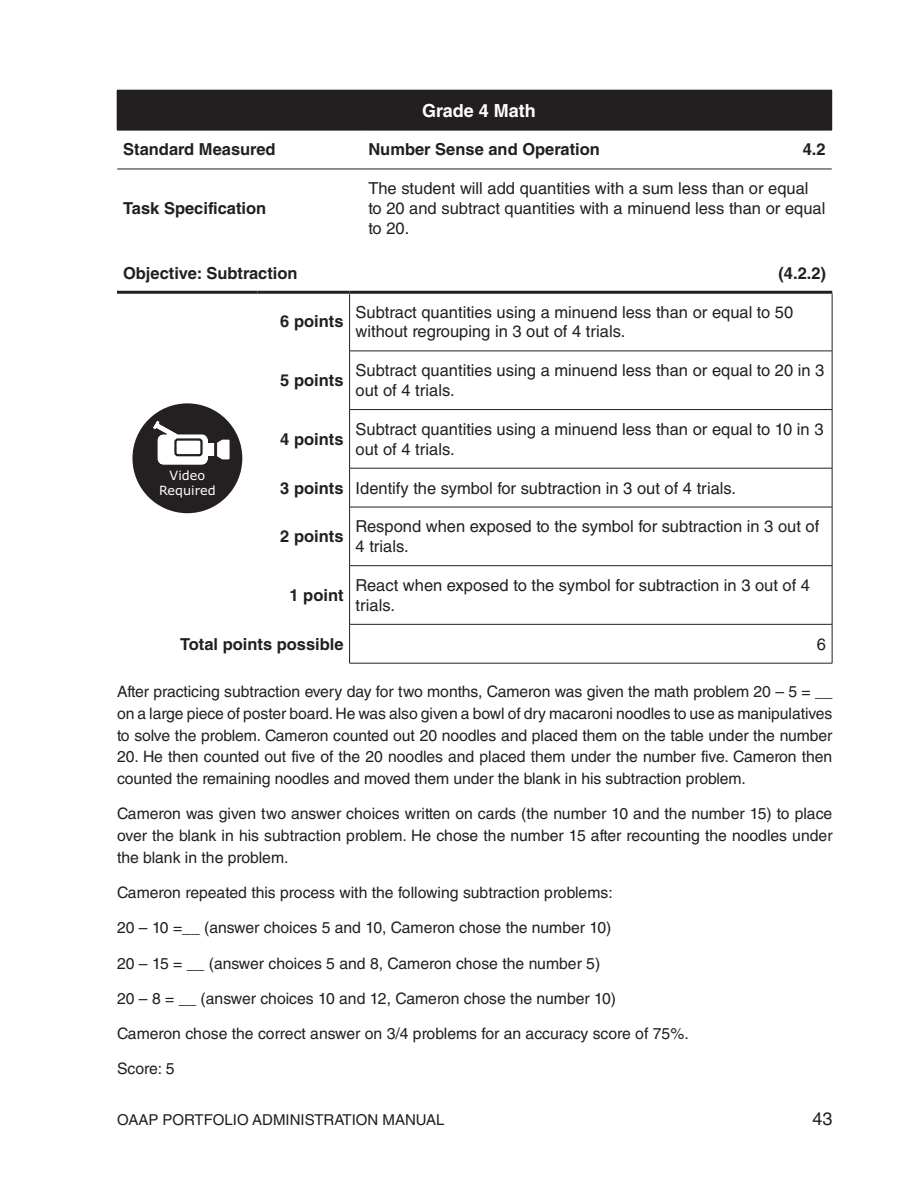
<style>
.page{position:relative;width:918px;height:1188px;background:#fff}
.page>*{position:absolute;margin:0;border:0;box-sizing:border-box;transform-origin:0 0}
.t1{font:700 18px "Helvetica LT Std";color:#fff}
.t2{font:18px "Helvetica LT Std";color:#231f20}
.t3{font:16.5px/19.8px "Helvetica LT Std";color:#231f20}
.t4{font:700 16.5px "Helvetica LT Std";color:#231f20}
.t5{font:15.75px/21.8px "Helvetica LT Std";letter-spacing:-.005em;color:#231f20;text-align:justify}
.t6{font:15px "Helvetica LT Std";color:#231f20}
.t7{font:12.75px/15.3px "Verdana";color:#fff;text-align:center}
.s1{font-weight:700}
</style>
<div class="page">
<div style="left:117px;top:90px;width:715px;height:40px;background:#231f20"></div>
<hr style="left:117px;top:130px;width:245px;height:1px;background:#231f20">
<hr style="left:362px;top:130px;width:310px;height:1px;background:#231f20">
<hr style="left:672px;top:130px;width:160px;height:1px;background:#231f20">
<hr style="left:117px;top:169px;width:245px;height:1px;background:#231f20">
<hr style="left:362px;top:169px;width:310px;height:1px;background:#231f20">
<hr style="left:672px;top:169px;width:160px;height:1px;background:#231f20">
<hr style="left:349px;top:294px;width:1px;height:57px;background:#231f20">
<hr style="left:832px;top:294px;width:1px;height:57px;background:#231f20">
<hr style="left:349px;top:351px;width:483px;height:1px;background:#231f20">
<hr style="left:349px;top:351px;width:1px;height:58px;background:#231f20">
<hr style="left:832px;top:351px;width:1px;height:58px;background:#231f20">
<hr style="left:349px;top:409px;width:483px;height:1px;background:#231f20">
<hr style="left:349px;top:410px;width:1px;height:58px;background:#231f20">
<hr style="left:832px;top:410px;width:1px;height:58px;background:#231f20">
<hr style="left:349px;top:468px;width:483px;height:1px;background:#231f20">
<hr style="left:349px;top:468px;width:1px;height:39px;background:#231f20">
<hr style="left:832px;top:468px;width:1px;height:39px;background:#231f20">
<hr style="left:349px;top:507px;width:483px;height:1px;background:#231f20">
<hr style="left:349px;top:507px;width:1px;height:58px;background:#231f20">
<hr style="left:832px;top:507px;width:1px;height:58px;background:#231f20">
<hr style="left:349px;top:565px;width:483px;height:1px;background:#231f20">
<hr style="left:349px;top:566px;width:1px;height:58px;background:#231f20">
<hr style="left:832px;top:566px;width:1px;height:58px;background:#231f20">
<hr style="left:349px;top:624px;width:483px;height:1px;background:#231f20">
<hr style="left:349px;top:625px;width:1px;height:38px;background:#231f20">
<hr style="left:832px;top:625px;width:1px;height:38px;background:#231f20">
<hr style="left:349px;top:663px;width:483px;height:1px;background:#231f20">
<hr style="left:117px;top:291px;width:141px;height:3px;background:#231f20">
<hr style="left:258px;top:291px;width:92px;height:3px;background:#231f20">
<hr style="left:350px;top:291px;width:482px;height:3px;background:#231f20">
<div style="left:132px;top:403px;width:110px;height:110px;background:#242021;border-radius:50%"></div>
<svg style="left:153px;top:419px;width:78px;height:46px"></svg>
<p class="t1" style="left:422px;top:99px;width:115px">Grade 4 Math</p>
<p class="t4" style="left:123px;top:140px;width:154px">Standard Measured</p>
<p class="t4" style="left:368px;top:140px;width:233px">Number Sense and Operation</p>
<p class="t4" style="left:803px;top:140px;width:24px">4.2</p>
<p class="t4" style="left:123px;top:198px;width:145px">Task Specification</p>
<p class="t3" style="left:368px;top:179px;width:459px">The student will add quantities with a sum less than or equal to 20 and subtract quantities with a minuend less than or equal to 20.</p>
<p class="t4" style="left:123px;top:263px;width:176px">Objective: Subtraction</p>
<p class="t4" style="left:778px;top:263px;width:49px">(4.2.2)</p>
<p class="t4" style="left:280px;top:312px;width:65px">6 points</p>
<p class="t3" style="left:356px;top:302px;width:439px">Subtract quantities using a minuend less than or equal to 50 without regrouping in 3 out of 4 trials.</p>
<p class="t4" style="left:280px;top:370px;width:65px">5 points</p>
<p class="t3" style="left:356px;top:361px;width:470px">Subtract quantities using a minuend less than or equal to 20 in 3 out of 4 trials.</p>
<p class="t4" style="left:280px;top:429px;width:65px">4 points</p>
<p class="t3" style="left:356px;top:419px;width:470px">Subtract quantities using a minuend less than or equal to 10 in 3 out of 4 trials.</p>
<p class="t3" style="left:280px;top:478px;width:457px"><span class="s1">3 points</span> Identify the symbol for subtraction in 3 out of 4 trials.</p>
<p class="t4" style="left:280px;top:526px;width:65px">2 points</p>
<p class="t3" style="left:356px;top:517px;width:465px">Respond when exposed to the symbol for subtraction in 3 out of<br>4 trials.</p>
<p class="t4" style="left:289px;top:585px;width:56px">1 point</p>
<p class="t3" style="left:356px;top:575px;width:456px">React when exposed to the symbol for subtraction in 3 out of 4 trials.</p>
<p class="t4" style="left:180px;top:634px;width:165px">Total points possible</p>
<p class="t3" style="left:817px;top:634px;width:11px">6</p>
<p class="t5" style="left:117px;top:681px;width:717px">After practicing subtraction every day for two months, Cameron was given the math problem 20 – 5 = __ on a large piece of poster board. He was also given a bowl of dry macaroni noodles to use as manipulatives to solve the problem. Cameron counted out 20 noodles and placed them on the table under the number</p>
<p class="t5" style="left:117px;top:746px;width:717px">20. He then counted out five of the 20 noodles and placed them under the number five. Cameron then counted the remaining noodles and moved them under the blank in his subtraction problem.</p>
<p class="t5" style="left:117px;top:803px;width:717px">Cameron was given two answer choices written on cards (the number 10 and the number 15) to place over the blank in his subtraction problem. He chose the number 15 after recounting the noodles under the blank in the problem.</p>
<p class="t5" style="left:117px;top:882px;width:497px">Cameron repeated this process with the following subtraction problems:</p>
<p class="t5" style="left:117px;top:917px;width:496px">20 – 10 =__ (answer choices 5 and 10, Cameron chose the number 10)</p>
<p class="t5" style="left:117px;top:952px;width:485px">20 – 15 = __ (answer choices 5 and 8, Cameron chose the number 5)</p>
<p class="t5" style="left:117px;top:987px;width:501px">20 – 8 = __ (answer choices 10 and 12, Cameron chose the number 10)</p>
<p class="t5" style="left:117px;top:1023px;width:573px">Cameron chose the correct answer on 3/4 problems for an accuracy score of 75%.</p>
<p class="t5" style="left:117px;top:1058px;width:59px">Score: 5</p>
<p class="t7" style="left:159px;top:468px;width:58px">Video<br>Required</p>
<p class="t6" style="left:117px;top:1111px;width:329px">OAAP PORTFOLIO ADMINISTRATION MANUAL</p>
<p class="t2" style="left:812px;top:1109px;width:22px">43</p>
</div>
